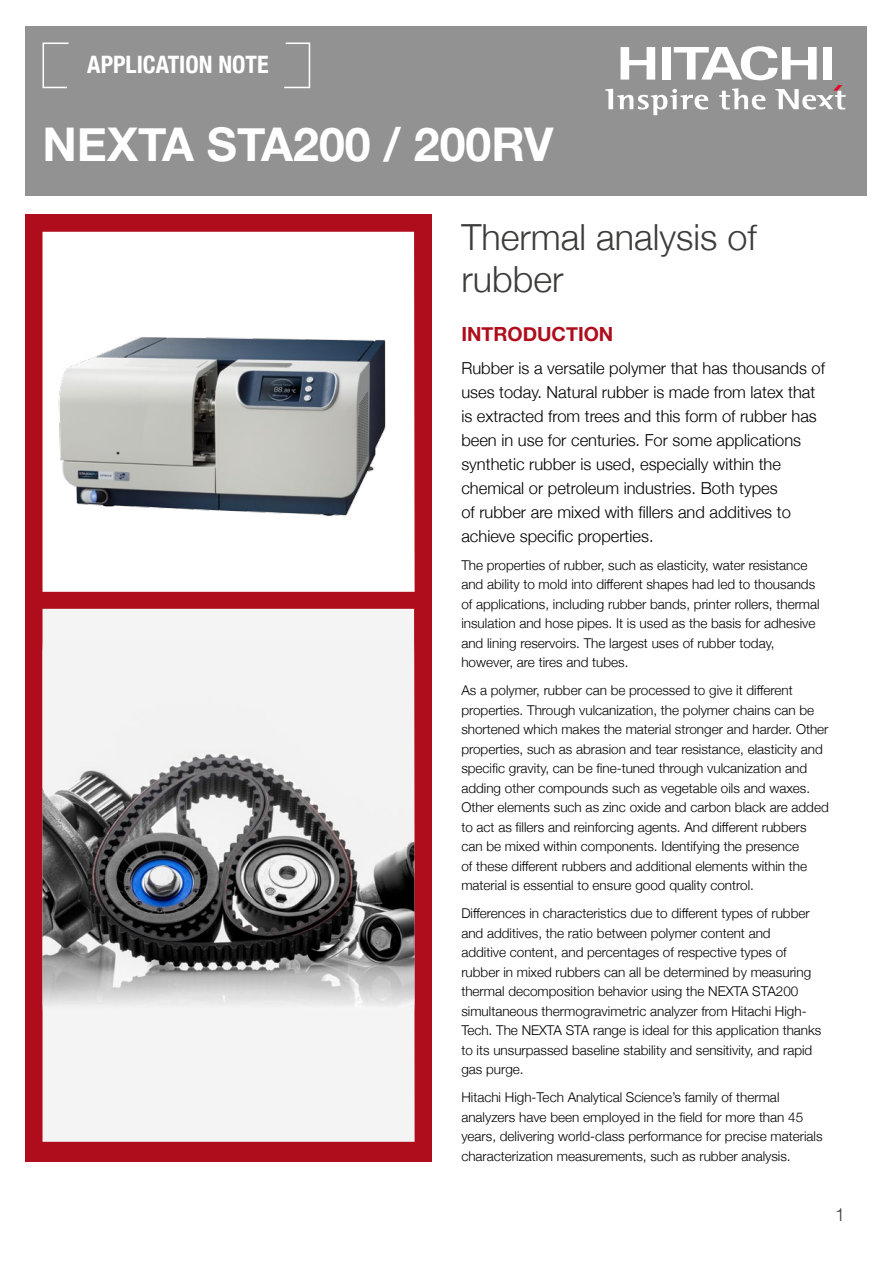
<style>
.page{position:relative;width:893px;height:1263px;background:#fff}
.page>*{position:absolute;margin:0;border:0;box-sizing:border-box;transform-origin:0 0}
.Heading_34_36{font:700 46.5px "Helvetica Neue";color:#fff}
.Header__24_28{font:300 36px/42px "Helvetica Neue";color:#3c3c3b}
.APPLICATION_NOTE{font:700 condensed 24px "Helvetica Neue";color:#fff}
.Large_Cap_13_18{font:700 19.5px "Helvetica Neue";color:#af0d1c}
.Heading_34_36-2{font:300 18px "Helvetica Neue";color:#3c3c3b}
.BODY_COPY__9_13{font:300 16.5px/24px "Helvetica Neue";color:#000}
.BODY_COPY__9_13-2{font:300 13.5px/19.5px "Helvetica Neue";color:#000}
</style>
<div class="page">
<div style="left:26px;top:26px;width:841px;height:169px;background:#929292"></div>
<svg style="left:42px;top:42px;width:27px;height:47px"></svg>
<svg style="left:284px;top:42px;width:27px;height:47px"></svg>
<svg style="left:605px;top:46px;width:241px;height:69px"></svg>
<div style="left:26px;top:215px;width:406px;height:947px;background:#af0d1c"></div>
<div style="left:43px;top:232px;width:372px;height:360px;background:#fff"></div>
<img style="left:43px;top:268px;width:372px;height:282px">
<div style="left:43px;top:609px;width:372px;height:533px;background:#f4f4f4"></div>
<img style="left:43px;top:640px;width:372px;height:374px">
<p class="APPLICATION_NOTE" style="left:87px;top:44px;width:183px">APPLICATION NOTE</p>
<p class="Heading_34_36" style="left:42px;top:108px;width:512px">NEXTA STA200 / 200RV</p>
<p class="Header__24_28" style="left:461px;top:213px;width:297px">Thermal analysis of rubber</p>
<p class="Large_Cap_13_18" style="left:461px;top:319px;width:154px">INTRODUCTION</p>
<p class="BODY_COPY__9_13" style="left:461px;top:354px;width:365px">Rubber is a versatile polymer that has thousands of uses today. Natural rubber is made from latex that is extracted from trees and this form of rubber has been in use for centuries. For some applications synthetic rubber is used, especially within the chemical or petroleum industries. Both types<br>of rubber are mixed with fillers and additives to achieve specific properties.</p>
<p class="BODY_COPY__9_13-2" style="left:461px;top:554px;width:360px">The properties of rubber, such as elasticity, water resistance and ability to mold into different shapes had led to thousands of applications, including rubber bands, printer rollers, thermal insulation and hose pipes. It is used as the basis for adhesive and lining reservoirs. The largest uses of rubber today, however, are tires and tubes.</p>
<p class="BODY_COPY__9_13-2" style="left:461px;top:680px;width:369px">As a polymer, rubber can be processed to give it different properties. Through vulcanization, the polymer chains can be shortened which makes the material stronger and harder. Other properties, such as abrasion and tear resistance, elasticity and specific gravity, can be fine-tuned through vulcanization and adding other compounds such as vegetable oils and waxes.<br>Other elements such as zinc oxide and carbon black are added to act as fillers and reinforcing agents. And different rubbers can be mixed within components. Identifying the presence<br>of these different rubbers and additional elements within the material is essential to ensure good quality control.</p>
<p class="BODY_COPY__9_13-2" style="left:461px;top:903px;width:362px">Differences in characteristics due to different types of rubber and additives, the ratio between polymer content and<br>additive content, and percentages of respective types of rubber in mixed rubbers can all be determined by measuring thermal decomposition behavior using the NEXTA STA200 simultaneous thermogravimetric analyzer from Hitachi High-Tech. The NEXTA STA range is ideal for this application thanks to its unsurpassed baseline stability and sensitivity, and rapid gas purge.</p>
<p class="BODY_COPY__9_13-2" style="left:461px;top:1087px;width:363px">Hitachi High-Tech Analytical Science’s family of thermal analyzers have been employed in the field for more than 45 years, delivering world-class performance for precise materials characterization measurements, such as rubber analysis.</p>
<p class="Heading_34_36-2" style="left:835px;top:1200px;width:12px">1</p>
</div>
